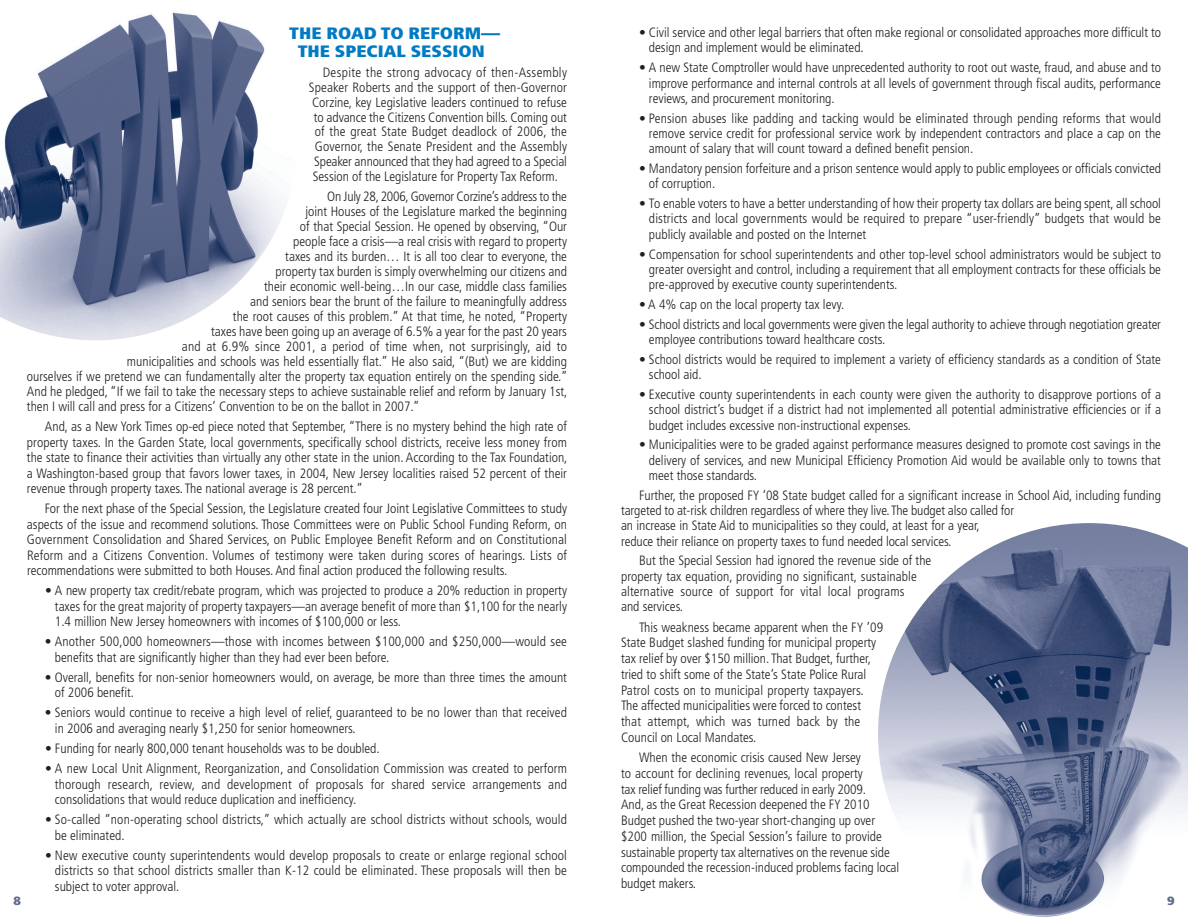
<style>
.page{position:relative;width:1188px;height:918px;background:#fff}
.page>*{position:absolute;margin:0;border:0;box-sizing:border-box;transform-origin:0 0}
.t1{font:900 condensed 16.5px/17.7px "Frutiger";color:#007bc3;text-align:center;scale:1.15 1}
.t2{font:300 condensed 13.5px/15.3px "Frutiger";color:#231f20}
.t3{font:300 condensed 13.5px "Frutiger";letter-spacing:-.02em;color:#231f20}
.t4{font:300 condensed 13.5px "Frutiger";letter-spacing:.025em;color:#231f20}
.t5{font:900 condensed 12px "Frutiger";color:#616c90;scale:1.2 1}
</style>
<div class="page">
<img style="left:878px;top:523px;width:310px;height:394px">
<img style="left:0;top:12px;width:285px;height:328px">
<p class="t1" style="left:289px;top:26px;width:185px">THE ROAD TO REFORM—<br>THE SPECIAL SESSION</p>
<p class="t4" style="left:323px;top:64px;width:246px">Despite the strong advocacy of then-Assembly</p>
<p class="t2" style="left:309px;top:79px;width:260px">Speaker Roberts and the support of then-Governor</p>
<p class="t2" style="left:312px;top:94px;width:257px">Corzine, key Legislative leaders continued to refuse</p>
<p class="t2" style="left:314px;top:109px;width:255px">to advance the Citizens Convention bills. Coming out</p>
<p class="t2" style="left:315px;top:124px;width:254px">of the great State Budget deadlock of 2006, the</p>
<p class="t2" style="left:315px;top:139px;width:254px">Governor, the Senate President and the Assembly</p>
<p class="t2" style="left:314px;top:154px;width:254px">Speaker announced that they had agreed to a Special</p>
<p class="t2" style="left:313px;top:169px;width:247px">Session of the Legislature for Property Tax Reform.</p>
<p class="t3" style="left:327px;top:188px;width:241px">On July 28, 2006,Governor Corzine’s address to the</p>
<p class="t2" style="left:305px;top:204px;width:263px">joint Houses of the Legislature marked the beginning</p>
<p class="t2" style="left:300px;top:219px;width:269px">of that Special Session. He opened by observing, “Our</p>
<p class="t2" style="left:293px;top:234px;width:275px">people face a crisis—a real crisis with regard to property</p>
<p class="t2" style="left:285px;top:249px;width:283px">taxes and its burden… It is all too clear to everyone, the</p>
<p class="t2" style="left:276px;top:264px;width:293px">property tax burden is simply overwhelming our citizens and</p>
<p class="t2" style="left:264px;top:279px;width:304px">their economic well-being…In our case, middle class families</p>
<p class="t2" style="left:250px;top:294px;width:318px">and seniors bear the brunt of the failure to meaningfully address</p>
<p class="t2" style="left:233px;top:309px;width:336px">the root causes of this problem.” At that time, he noted, “Property</p>
<p class="t2" style="left:211px;top:324px;width:357px">taxes have been going up an average of 6.5% a year for the past 20 years</p>
<p class="t2" style="left:182px;top:339px;width:387px">and at 6.9% since 2001, a period of time when, not surprisingly, aid to</p>
<p class="t2" style="left:127px;top:354px;width:442px">municipalities and schools was held essentially flat.” He also said, “(But) we are kidding</p>
<p class="t2" style="left:27px;top:369px;width:542px">ourselves if we pretend we can fundamentally alter the property tax equation entirely on the spending side.”</p>
<p class="t2" style="left:27px;top:384px;width:542px">And he pledged, “If we fail to take the necessary steps to achieve sustainable relief and reform by January 1st,</p>
<p class="t2" style="left:27px;top:399px;width:394px">then I will call and press for a Citizens’ Convention to be on the ballot in 2007.”</p>
<p class="t2" style="left:27px;top:419px;width:542px;text-align:justify;text-indent:18px">And, as a New York Times op-ed piece noted that September, “There is no mystery behind the high rate of property taxes. In the Garden State, local governments, specifically school districts, receive less money from the state to finance their activities than virtually any other state in the union. According to the Tax Foundation, a Washington-based group that favors lower taxes, in 2004, New Jersey localities raised 52 percent of their revenue through property taxes. The national average is 28 percent.”</p>
<p class="t2" style="left:27px;top:501px;width:542px;text-align:justify;text-indent:18px">For the next phase of the Special Session, the Legislature created four Joint Legislative Committees to study aspects of the issue and recommend solutions. Those Committees were on Public School Funding Reform, on Government Consolidation and Shared Services, on Public Employee Benefit Reform and on Constitutional Reform and a Citizens Convention. Volumes of testimony were taken during scores of hearings. Lists of recommendations were submitted to both Houses. And final action produced the following results.</p>
<p class="t2" style="left:55px;top:583px;width:514px;text-align:justify;text-indent:-10px">• A new property tax credit/rebate program, which was projected to produce a 20% reduction in property taxes for the great majority of property taxpayers—an average benefit of more than $1,100 for the nearly 1.4 million New Jersey homeowners with incomes of $100,000 or less.</p>
<p class="t2" style="left:55px;top:634px;width:514px;text-indent:-10px">• Another 500,000 homeowners—those with incomes between $100,000 and $250,000—would see benefits that are significantly higher than they had ever been before.</p>
<p class="t2" style="left:55px;top:669px;width:514px;text-indent:-10px">• Overall, benefits for non-senior homeowners would, on average, be more than three times the amount of 2006 benefit.</p>
<p class="t2" style="left:55px;top:705px;width:514px;text-indent:-10px">• Seniors would continue to receive a high level of relief, guaranteed to be no lower than that received in 2006 and averaging nearly $1,250 for senior homeowners.</p>
<p class="t2" style="left:45px;top:741px;width:336px">• Funding for nearly 800,000 tenant households was to be doubled.</p>
<p class="t2" style="left:55px;top:761px;width:514px;text-align:justify;text-indent:-10px">• A new Local Unit Alignment, Reorganization, and Consolidation Commission was created to perform thorough research, review, and development of proposals for shared service arrangements and consolidations that would reduce duplication and inefficiency.</p>
<p class="t2" style="left:55px;top:812px;width:514px;text-indent:-10px">• So-called “non-operating school districts,” which actually are school districts without schools, would be eliminated.</p>
<p class="t2" style="left:55px;top:847px;width:514px;text-align:justify;text-indent:-10px">• New executive county superintendents would develop proposals to create or enlarge regional school districts so that school districts smaller than K-12 could be eliminated. These proposals will then be subject to voter approval.</p>
<p class="t2" style="left:649px;top:25px;width:514px;text-indent:-10px">• Civil service and other legal barriers that often make regional or consolidated approaches more difficult to design and implement would be eliminated.</p>
<p class="t2" style="left:649px;top:60px;width:514px;text-align:justify;text-indent:-10px">• A new State Comptroller would have unprecedented authority to root out waste, fraud, and abuse and to improve performance and internal controls at all levels of government through fiscal audits, performance reviews, and procurement monitoring.</p>
<p class="t2" style="left:649px;top:110px;width:514px;text-align:justify;text-indent:-10px">• Pension abuses like padding and tacking would be eliminated through pending reforms that would remove service credit for professional service work by independent contractors and place a cap on the amount of salary that will count toward a defined benefit pension.</p>
<p class="t2" style="left:649px;top:161px;width:514px;text-indent:-10px">• Mandatory pension forfeiture and a prison sentence would apply to public employees or officials convicted of corruption.</p>
<p class="t2" style="left:649px;top:196px;width:514px;text-align:justify;text-indent:-10px">• To enable voters to have a better understanding of how their property tax dollars are being spent, all school districts and local governments would be required to prepare “user-friendly” budgets that would be publicly available and posted on the Internet</p>
<p class="t2" style="left:649px;top:246px;width:514px;text-align:justify;text-indent:-10px">• Compensation for school superintendents and other top-level school administrators would be subject to greater oversight and control, including a requirement that all employment contracts for these officials be pre-approved by executive county superintendents.</p>
<p class="t2" style="left:639px;top:297px;width:207px">• A 4% cap on the local property tax levy.</p>
<p class="t2" style="left:649px;top:316px;width:514px;text-indent:-10px">• School districts and local governments were given the legal authority to achieve through negotiation greater employee contributions toward healthcare costs.</p>
<p class="t2" style="left:649px;top:352px;width:514px;text-indent:-10px">• School districts would be required to implement a variety of efficiency standards as a condition of State school aid.</p>
<p class="t2" style="left:649px;top:387px;width:514px;text-align:justify;text-indent:-10px">• Executive county superintendents in each county were given the authority to disapprove portions of a school district’s budget if a district had not implemented all potential administrative efficiencies or if a budget includes excessive non-instructional expenses.</p>
<p class="t2" style="left:649px;top:437px;width:514px;text-align:justify;text-indent:-10px">• Municipalities were to be graded against performance measures designed to promote cost savings in the delivery of services, and new Municipal Efficiency Promotion Aid would be available only to towns that meet those standards.</p>
<p class="t2" style="left:621px;top:487px;width:542px;text-indent:18px">Further, the proposed FY ‘08 State budget called for a significant increase in School Aid, including funding targeted to at-risk children regardless of where they live. The budget also called for<br>an increase in State Aid to municipalities so they could, at least for a year,<br>reduce their reliance on property taxes to fund needed local services.</p>
<p class="t2" style="left:621px;top:553px;width:312px;text-indent:18px">But the Special Session had ignored the revenue side of the property tax equation, providing no significant, sustainable alternative source of support for vital local programs<br>and services.</p>
<p class="t2" style="left:621px;top:619px;width:264px;line-height:15.8px;text-indent:18px">This weakness became apparent when the FY ’09<br>State Budget slashed funding for municipal property tax relief by over $150 million. That Budget, further, tried to shift some of the State’s State Police Rural Patrol costs on to municipal property taxpayers.<br>The affected municipalities were forced to contest that attempt, which was turned back by the Council on Local Mandates.</p>
<p class="t2" style="left:621px;top:750px;width:280px;line-height:15.8px;text-indent:18px">When the economic crisis caused New Jersey<br>to account for declining revenues, local property<br>tax relief funding was further reduced in early 2009.<br>And, as the Great Recession deepened the FY 2010<br>Budget pushed the two-year short-changing up over $200 million, the Special Session’s failure to provide sustainable property tax alternatives on the revenue side compounded the recession-induced problems facing local budget makers.</p>
<p class="t5" style="left:14px;top:896px;width:8px">8</p>
<p class="t5" style="left:1167px;top:896px;width:8px">9</p>
</div>
